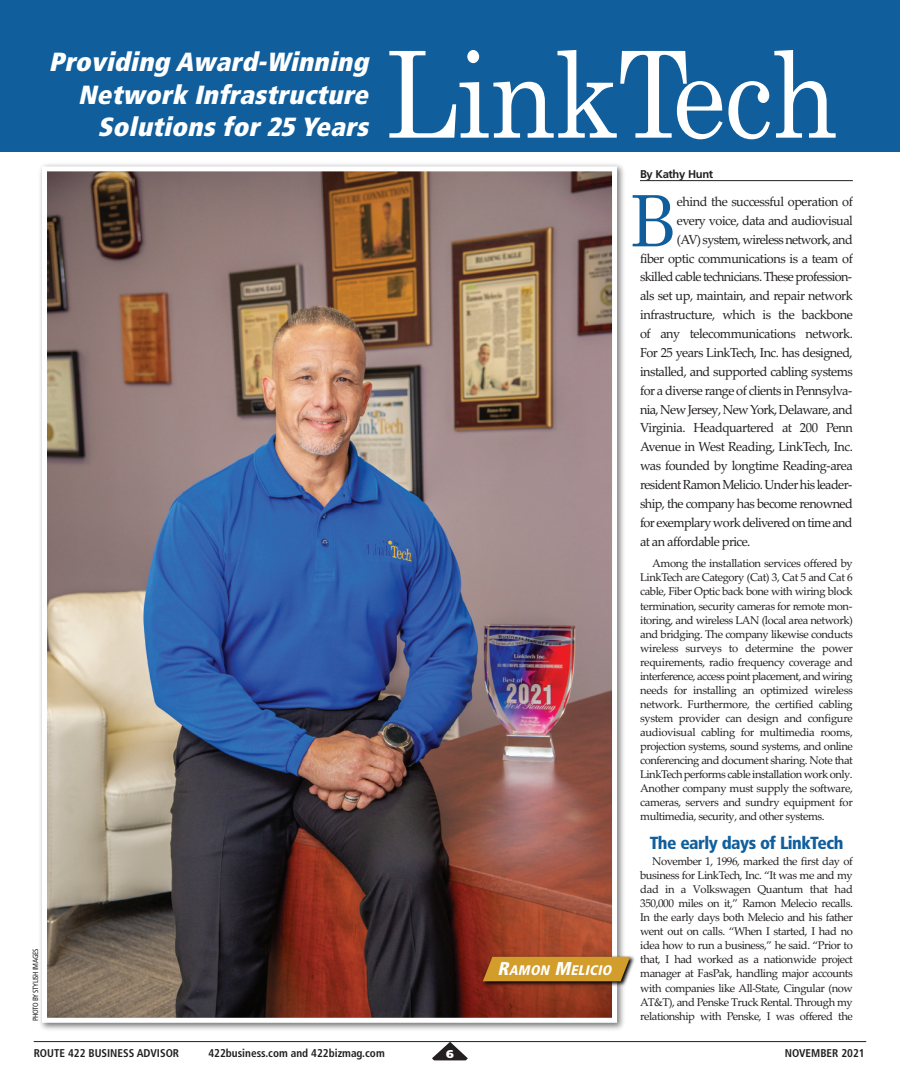
<style>
.page{position:relative;width:900px;height:1092px;background:#fff}
.page>*{position:absolute;margin:0;border:0;box-sizing:border-box;transform-origin:0 0}
.t1{font:120px "Century";letter-spacing:-.01em;color:#fff;scale:.9 1}
.t2{font:70.88px "Century";color:#105e9c;scale:.88 1}
.t3{font:italic 900 condensed 26.25px/32px "Frutiger";color:#fff;text-align:right}
.t4{font:900 condensed 17.5px "Frutiger";letter-spacing:-.03em;color:#105e9c}
.t5{font:italic 900 condensed 13.88px "Frutiger";color:#fff}
.t6{font:13.12px "Palatino Linotype";letter-spacing:-.04em;color:#231f20}
.t7{font:11.25px/14px "Palatino Linotype";letter-spacing:-.04em;color:#231f20;text-align:justify}
.t8{font:700 condensed 11.25px "Frutiger";color:#231f20}
.t9{font:700 11.25px "Frutiger";letter-spacing:-.03em;color:#231f20}
.t10{font:900 11.25px "Frutiger";color:#fff}
.t11{font:condensed 7.5px "Frutiger";letter-spacing:-.04em;color:#231f20}
.s1{font-size:18.5px}
</style>
<div class="page">
<hr style="left:640px;top:180px;width:213px;height:1px;background:#231f20">
<img style="left:40px;top:164px;width:584px;height:866px">
<img style="left:48px;top:172px;width:563px;height:844px">
<div style="left:42px;top:166px;width:575px;height:856px;border:5px solid #fff"></div>
<div style="left:0;top:0;width:900px;height:151px;background:#105e9c"></div>
<hr style="left:34px;top:1041px;width:832px;height:1px;background:#231f20">
<svg style="left:432px;top:1041px;width:36px;height:19px"></svg>
<img style="left:479px;top:952px;width:156px;height:37px">
<svg style="left:483px;top:956px;width:147px;height:25px;background:#ca952c"></svg>
<h3 class="t3" style="left:49px;top:48px;width:326px">Providing Award-Winning<br>Network Infrastructure<br>Solutions for 25 Years</h3>
<p class="t11" style="left:32px;top:1020px;width:74px;rotate:-90deg">PHOTO BY STYLISH IMAGES</p>
<h1 class="t1" style="left:386px;top:26px;width:504px">LinkTech</h1>
<p class="t5" style="left:497px;top:964px;width:118px"><span class="s1">R</span>AMON <span class="s1">M</span>ELICIO</p>
<p class="t9" style="left:640px;top:169px;width:75px">By Kathy Hunt</p>
<p class="t6" style="left:677px;top:194px;width:178px">ehind the successful operation of</p>
<p class="t6" style="left:677px;top:212px;width:178px">every voice, data and audiovisual</p>
<p class="t6" style="left:677px;top:231px;width:177px">(AV) system, wireless network, and</p>
<p class="t6" style="left:640px;top:250px;width:214px">fiber optic communications is a team of</p>
<p class="t6" style="left:640px;top:269px;width:214px">skilled cable technicians. These profession-</p>
<p class="t6" style="left:640px;top:288px;width:214px">als set up, maintain, and repair network</p>
<p class="t6" style="left:640px;top:307px;width:214px">infrastructure, which is the backbone</p>
<p class="t6" style="left:640px;top:326px;width:214px">of any telecommunications network.</p>
<p class="t6" style="left:640px;top:344px;width:214px">For 25 years LinkTech, Inc. has designed,</p>
<p class="t6" style="left:640px;top:363px;width:214px">installed, and supported cabling systems</p>
<p class="t6" style="left:640px;top:382px;width:214px">for a diverse range of clients in Pennsylva-</p>
<p class="t6" style="left:640px;top:401px;width:214px">nia, New Jersey, New York, Delaware, and</p>
<p class="t6" style="left:640px;top:420px;width:214px">Virginia. Headquartered at 200 Penn</p>
<p class="t6" style="left:640px;top:439px;width:214px">Avenue in West Reading, LinkTech, Inc.</p>
<p class="t6" style="left:640px;top:458px;width:214px">was founded by longtime Reading-area</p>
<p class="t6" style="left:640px;top:477px;width:214px">resident Ramon Melicio. Under his leader-</p>
<p class="t6" style="left:640px;top:495px;width:214px">ship, the company has become renowned</p>
<p class="t6" style="left:640px;top:514px;width:214px">for exemplary work delivered on time and</p>
<p class="t6" style="left:640px;top:533px;width:112px">at an affordable price.</p>
<h2 class="t2" style="left:630px;top:180px;width:52px">B</h2>
<p class="t7" style="left:640px;top:556px;width:214px;text-indent:12px">Among the installation services offered by LinkTech are Category (Cat) 3, Cat 5 and Cat 6 cable, Fiber Optic back bone with wiring block termination, security cameras for remote mon&shy;itoring, and wireless LAN (local area network) and bridging. The company likewise conducts wireless surveys to determine the power requirements, radio frequency coverage and interference, access point placement, and wiring needs for installing an optimized wireless network. Furthermore, the certified cabling system provider can design and configure audiovisual cabling for multimedia rooms, projection systems, sound systems, and online conferencing and document sharing. Note that LinkTech performs cable installation work only.<br>Another company must supply the software, cameras, servers and sundry equipment for multimedia, security, and other systems.</p>
<h3 class="t4" style="left:650px;top:835px;width:195px">The early days of LinkTech</h3>
<p class="t7" style="left:640px;top:854px;width:214px;text-indent:12px">November 1, 1996, marked the first day of business for LinkTech, Inc. “It was me and my dad in a Volkswagen Quantum that had 350,000 miles on it,” Ramon Melecio recalls.<br>In the early days both Melecio and his father went out on calls. “When I started, I had no idea how to run a business,” he said. “Prior to that, I had worked as a nationwide project manager at FasPak, handling major accounts with companies like All-State, Cingular (now AT&amp;T), and Penske Truck Rental. Through my relationship with Penske, I was offered the</p>
<p class="t8" style="left:34px;top:1048px;width:147px">ROUTE 422 BUSINESS ADVISOR</p>
<p class="t8" style="left:208px;top:1048px;width:178px">422business.com and 422bizmag.com</p>
<p class="t10" style="left:446px;top:1049px;width:9px">6</p>
<p class="t8" style="left:785px;top:1048px;width:82px">NOVEMBER 2021</p>
</div>
